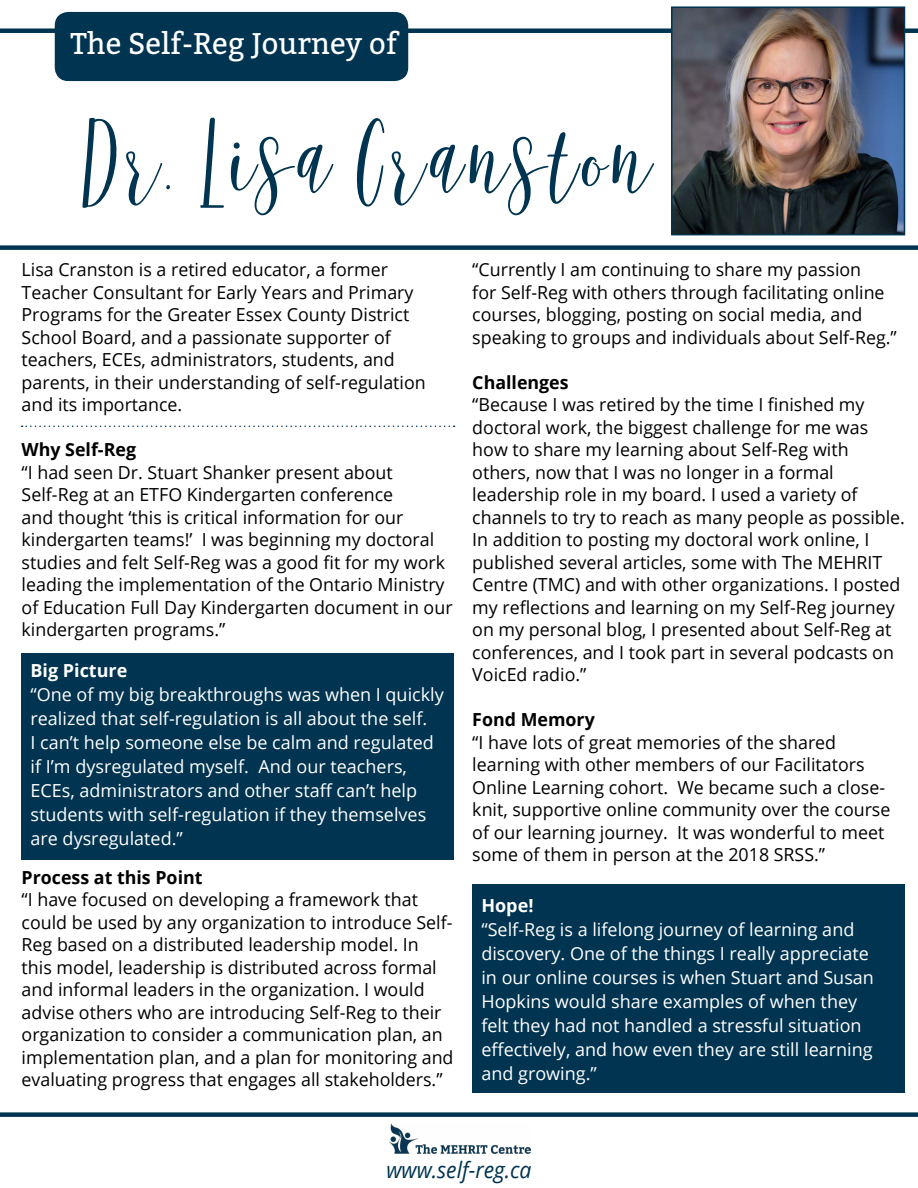
<style>
.page{position:relative;width:918px;height:1188px;background:#fff}
.page>*{position:absolute;margin:0;border:0;box-sizing:border-box;transform-origin:0 0}
.t1{font:73.95px "Sarinah Script";letter-spacing:.09em;color:#013450;scale:.93 1}
.t2{font:30px "Bitter";color:#fff}
.t3{font:italic 22.5px "Open Sans";color:#013450;scale:.94 1}
.t4{font:18px/22.5px "Open Sans";color:#000}
.t5{font:18px/24px "Open Sans";color:#fff}
.t6{font:700 18px "Open Sans";color:#000}
.t7{font:700 18px "Open Sans";color:#fff}
</style>
<div class="page">
<svg style="left:22px;top:426px;width:433px;height:1px"></svg>
<div style="left:22px;top:653px;width:432px;height:206px;background:#013450"></div>
<div style="left:472px;top:885px;width:433px;height:208px;background:#013450"></div>
<div style="left:0;top:1112px;width:918px;height:5px;background:#013450"></div>
<img style="left:389px;top:1123px;width:142px;height:31px">
<div style="left:55px;top:12px;width:353px;height:69px;background:#013450;border-radius:14px"></div>
<div style="left:0;top:28px;width:918px;height:5px;background:#013450"></div>
<div style="left:0;top:245px;width:918px;height:5px;background:#013450"></div>
<img style="left:674px;top:9px;width:228px;height:223px">
<div style="left:671px;top:6px;width:234px;height:229px;border:2px solid #013450"></div>
<p class="t2" style="left:71px;top:21px;width:329px">The Self-Reg Journey of</p>
<p class="t1" style="left:82px;top:120px;width:612px">Dr. Lisa Cranston</p>
<p class="t4" style="left:22px;top:258px;width:406px">Lisa Cranston is a retired educator, a former Teacher Consultant for Early Years and Primary Programs for the Greater Essex County District School Board, and a passionate supporter of teachers, ECEs, administrators, students, and parents, in their understanding of self-regulation and its importance.</p>
<p class="t6" style="left:22px;top:437px;width:116px">Why Self-Reg</p>
<p class="t4" style="left:22px;top:461px;width:433px">“I had seen Dr. Stuart Shanker present about Self-Reg at an ETFO Kindergarten conference<br>and thought ‘this is critical information for our kindergarten teams!’ I was beginning my doctoral studies and felt Self-Reg was a good fit for my work leading the implementation of the Ontario Ministry of Education Full Day Kindergarten document in our kindergarten programs.”</p>
<p class="t7" style="left:31px;top:658px;width:98px">Big Picture</p>
<p class="t5" style="left:31px;top:682px;width:415px">“One of my big breakthroughs was when I quickly realized that self-regulation is all about the self.<br>I can’t help someone else be calm and regulated if I’m dysregulated myself. And our teachers, ECEs, administrators and other staff can’t help students with self-regulation if they themselves are dysregulated.”</p>
<p class="t6" style="left:22px;top:865px;width:182px">Process at this Point</p>
<p class="t4" style="left:22px;top:888px;width:433px">“I have focused on developing a framework that could be used by any organization to introduce Self-Reg based on a distributed leadership model. In<br>this model, leadership is distributed across formal and informal leaders in the organization. I would advise others who are introducing Self-Reg to their organization to consider a communication plan, an implementation plan, and a plan for monitoring and evaluating progress that engages all stakeholders.”</p>
<p class="t4" style="left:472px;top:258px;width:426px">“Currently I am continuing to share my passion<br>for Self-Reg with others through facilitating online courses, blogging, posting on social media, and speaking to groups and individuals about Self-Reg.”</p>
<p class="t6" style="left:472px;top:370px;width:98px">Challenges</p>
<p class="t4" style="left:472px;top:393px;width:434px">“Because I was retired by the time I finished my doctoral work, the biggest challenge for me was how to share my learning about Self-Reg with others, now that I was no longer in a formal leadership role in my board. I used a variety of channels to try to reach as many people as possible.<br>In addition to posting my doctoral work online, I published several articles, some with The MEHRIT Centre (TMC) and with other organizations. I posted my reflections and learning on my Self-Reg journey on my personal blog, I presented about Self-Reg at conferences, and I took part in several podcasts on VoicEd radio.”</p>
<p class="t6" style="left:472px;top:707px;width:124px">Fond Memory</p>
<p class="t4" style="left:472px;top:731px;width:420px">“I have lots of great memories of the shared learning with other members of our Facilitators Online Learning cohort. We became such a close&shy;knit, supportive online community over the course of our learning journey. It was wonderful to meet some of them in person at the 2018 SRSS.”</p>
<p class="t7" style="left:481px;top:892px;width:54px">Hope!</p>
<p class="t5" style="left:481px;top:917px;width:394px">“Self-Reg is a lifelong journey of learning and discovery. One of the things I really appreciate in our online courses is when Stuart and Susan Hopkins would share examples of when they felt they had not handled a stressful situation effectively, and how even they are still learning and growing.”</p>
<p class="t3" style="left:386px;top:1155px;width:156px">www.self-reg.ca</p>
</div>
